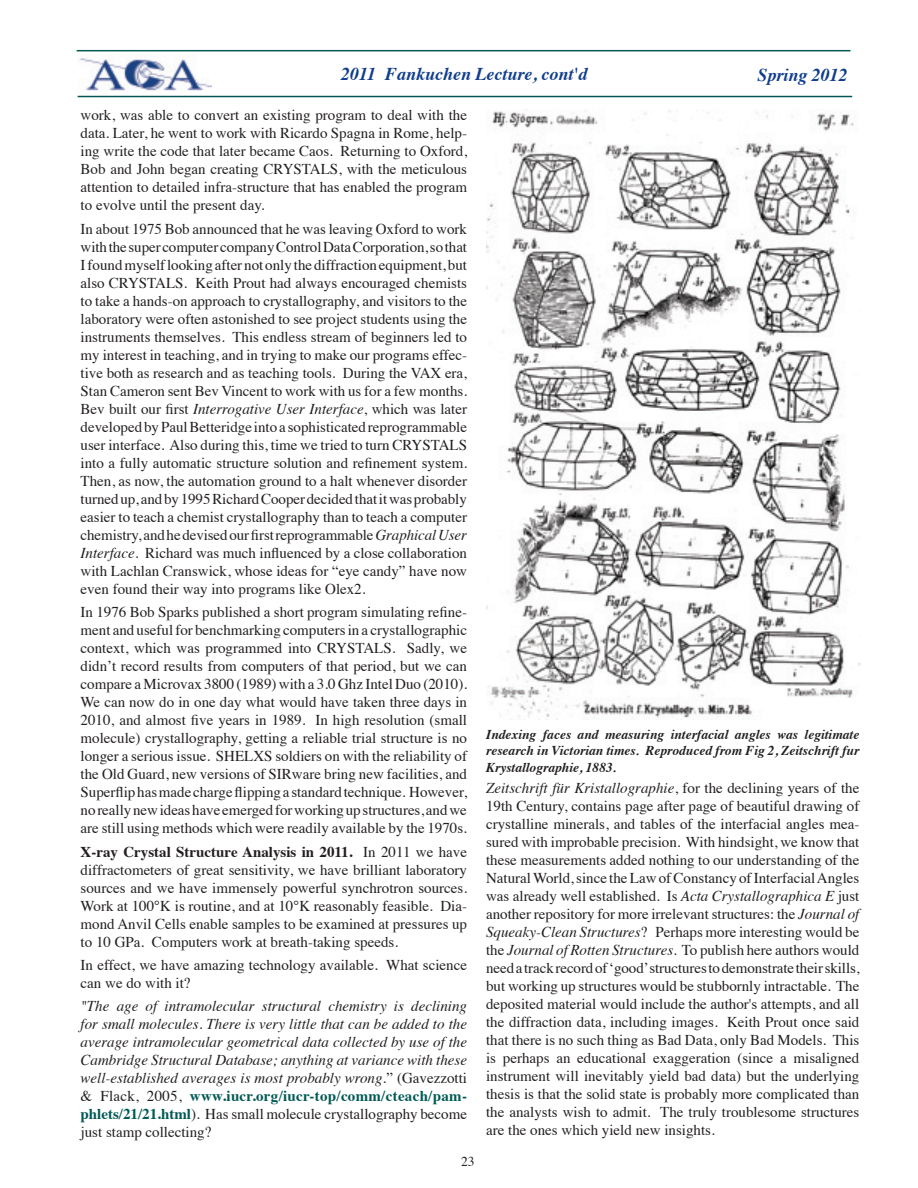
<style>
.page{position:relative;width:918px;height:1188px;background:#fff}
.page>*{position:absolute;margin:0;border:0;box-sizing:border-box;transform-origin:0 0}
.Heading_12__bold__it{font:italic 700 18px "Times";color:#103d8c}
.Body____05_after{font:15px/18px "Times";color:#231f20;text-align:justify}
.Body____05_after-2{font:italic 15px/18px "Times";color:#231f20;text-align:justify}
.legend__bold_ital__9{font:italic 700 13.5px/16.2px "Times";color:#231f20;text-align:justify}
.PageMaker_Defaults{font:13.5px "Times";color:#231f20}
.s1{font-style:italic}
.s2{font-weight:700}
.s3{font-style:normal}
.s4{font-weight:700;font-style:normal;color:#005953}
</style>
<div class="page">
<hr style="left:78px;top:96px;width:774px;height:1px;background:#005953">
<hr style="left:77px;top:50px;width:774px;height:1px;background:#005953">
<img style="left:77px;top:57px;width:135px;height:34px">
<img style="left:486px;top:109px;width:375px;height:610px">
<p class="Heading_12__bold__it" style="left:341px;top:57px;width:248px">2011 Fankuchen Lecture, cont'd</p>
<p class="Heading_12__bold__it" style="left:757px;top:58px;width:92px">Spring 2012</p>
<p class="Body____05_after" style="left:81px;top:105px;width:388px">work, was able to convert an existing program to deal with the data. Later, he went to work with Ricardo Spagna in Rome, help&shy;ing write the code that later became Caos. Returning to Oxford, Bob and John began creating CRYSTALS, with the meticulous attention to detailed infra-structure that has enabled the program to evolve until the present day.</p>
<p class="Body____05_after" style="left:81px;top:219px;width:388px">In about 1975 Bob announced that he was leaving Oxford to work with the super computer company Control Data Corporation, so that I found myself looking after not only the diffraction equipment, but also CRYSTALS. Keith Prout had always encouraged chemists to take a hands-on approach to crystallography, and visitors to the laboratory were often astonished to see project students using the instruments themselves. This endless stream of beginners led to my interest in teaching, and in trying to make our programs effec&shy;tive both as research and as teaching tools. During the VAX era, Stan Cameron sent Bev Vincent to work with us for a few months.<br>Bev built our first <span class="s1">Interrogative User Interface</span>, which was later developed by Paul Betteridge into a sophisticated reprogrammable user interface. Also during this, time we tried to turn CRYSTALS into a fully automatic structure solution and refinement system.<br>Then, as now, the automation ground to a halt whenever disorder turned up, and by 1995 Richard Cooper decided that it was probably easier to teach a chemist crystallography than to teach a computer chemistry, and he devised our first reprogrammable <span class="s1">Graphical User Interface.</span> Richard was much influenced by a close collaboration with Lachlan Cranswick, whose ideas for “eye candy” have now even found their way into programs like Olex2.</p>
<p class="Body____05_after" style="left:81px;top:602px;width:388px">In 1976 Bob Sparks published a short program simulating refine&shy;ment and useful for benchmarking computers in a crystallographic context, which was programmed into CRYSTALS. Sadly, we didn’t record results from computers of that period, but we can compare a Microvax 3800 (1989) with a 3.0 Ghz Intel Duo (2010).<br>We can now do in one day what would have taken three days in 2010, and almost five years in 1989. In high resolution (small molecule) crystallography, getting a reliable trial structure is no longer a serious issue. SHELXS soldiers on with the reliability of the Old Guard, new versions of SIRware bring new facilities, and Superflip has made charge flipping a standard technique. However, no really new ideas have emerged for working up structures, and we are still using methods which were readily available by the 1970s.</p>
<p class="Body____05_after" style="left:81px;top:841px;width:388px"><span class="s2">X-ray Crystal Structure Analysis in 2011.</span> In 2011 we have diffractometers of great sensitivity, we have brilliant laboratory sources and we have immensely powerful synchrotron sources.<br>Work at 100°K is routine, and at 10°K reasonably feasible. Dia&shy;mond Anvil Cells enable samples to be examined at pressures up to 10 GPa. Computers work at breath-taking speeds.</p>
<p class="Body____05_after" style="left:81px;top:955px;width:388px">In effect, we have amazing technology available. What science can we do with it?</p>
<p class="Body____05_after-2" style="left:81px;top:997px;width:388px">"The age of intramolecular structural chemistry is declining for small molecules. There is very little that can be added to the average intramolecular geometrical data collected by use of the Cambridge Structural Database; anything at variance with these well-established averages is most probably wrong<span class="s3">.” (Gavezzotti &amp; Flack, 2005,</span> <span class="s4">www.iucr.org/iucr-top/comm/cteach/pam&shy;phlets/21/21.html</span><span class="s3">). Has small molecule crystallography become just stamp collecting?</span></p>
<p class="PageMaker_Defaults" style="left:461px;top:1148px;width:15px">23</p>
<p class="legend__bold_ital__9" style="left:486px;top:725px;width:375px">Indexing faces and measuring interfacial angles was legitimate research in Victorian times. Reproduced from Fig 2, Zeitschrift fur Krystallographie, 1883.</p>
<p class="Body____05_after" style="left:486px;top:777px;width:375px"><span class="s1">Zeitschrift für Kristallographie</span>, for the declining years of the 19th Century, contains page after page of beautiful drawing of crystalline minerals, and tables of the interfacial angles mea&shy;sured with improbable precision. With hindsight, we know that these measurements added nothing to our understanding of the Natural World, since the Law of Constancy of Interfacial Angles was already well established. Is <span class="s1">Acta Crystallographica E</span> just another repository for more irrelevant structures: the <span class="s1">Journal of Squeaky-Clean Structures</span>? Perhaps more interesting would be the <span class="s1">Journal of Rotten Structures</span>. To publish here authors would need a track record of ‘good’ structures to demonstrate their skills, but working up structures would be stubbornly intractable. The deposited material would include the author's attempts, and all the diffraction data, including images. Keith Prout once said that there is no such thing as Bad Data, only Bad Models. This is perhaps an educational exaggeration (since a misaligned instrument will inevitably yield bad data) but the underlying thesis is that the solid state is probably more complicated than the analysts wish to admit. The truly troublesome structures are the ones which yield new insights.</p>
</div>
